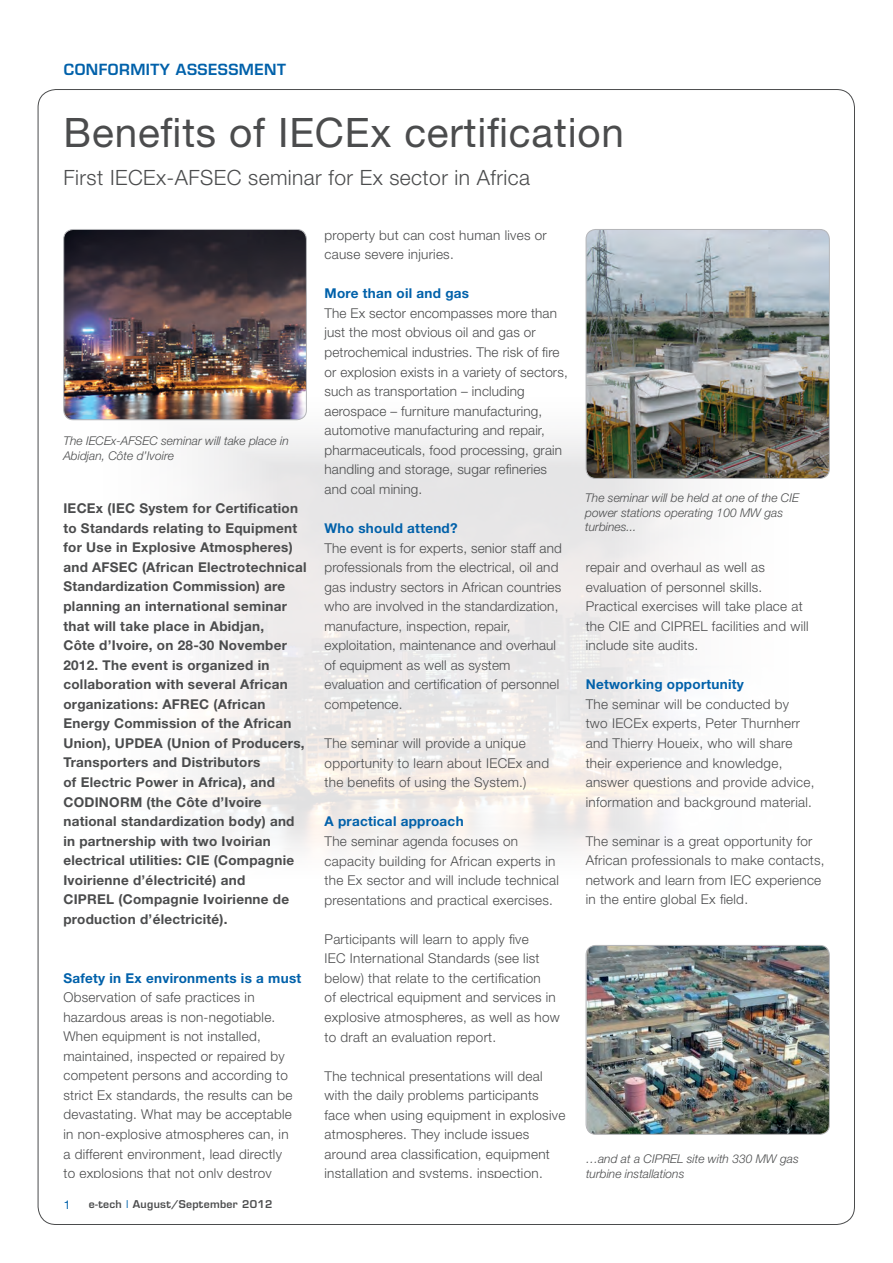
<style>
.page{position:relative;width:893px;height:1263px;background:#fff}
.page>*{position:absolute;margin:0;border:0;box-sizing:border-box;transform-origin:0 0}
.t1{font:40.65px "Helvetica Neue";letter-spacing:.02em;color:#4b4c4d}
.t2{font:300 21px "Helvetica Neue";letter-spacing:.02em;color:#4b4c4d}
.t3{font:600 15px "Eurostile LT Std";letter-spacing:.03em;color:#0161aa}
.t4{font:300 13.5px/19.5px "Helvetica Neue";letter-spacing:.02em;color:#4b4c4d}
.t5{font:700 13.5px/19.5px "Helvetica Neue";letter-spacing:.02em;color:#4b4c4d}
.t6{font:italic 300 12px/14.4px "Helvetica Neue";color:#4b4c4d}
.e-tech_bas_de_page{font:12px "Helvetica Neue";color:#0161aa}
.t7{font:600 10.5px "Eurostile LT Std";letter-spacing:.03em;color:#4b4c4d}
.s1{font-weight:700;color:#0161aa}
.s2{font-weight:400;color:#136fb3}
</style>
<div class="page">
<img style="left:64px;top:229px;width:242px;height:191px">
<div style="left:63px;top:229px;width:244px;height:191px;border:1px solid #b4b5b8;border-radius:10px"></div>
<img style="left:586px;top:229px;width:243px;height:249px">
<div style="left:586px;top:229px;width:243px;height:250px;border:1px solid #b4b5b8;border-radius:10px"></div>
<img style="left:586px;top:945px;width:243px;height:189px">
<div style="left:586px;top:945px;width:243px;height:189px;border:1px solid #b4b5b8;border-radius:10px"></div>
<p class="t3" style="left:64px;top:60px;width:224px">CONFORMITY ASSESSMENT</p>
<p class="t1" style="left:64px;top:108px;width:562px">Benefits of IECEx certification</p>
<p class="t2" style="left:64px;top:164px;width:468px">First IECEx-AFSEC seminar for Ex sector in Africa</p>
<p class="t6" style="left:63px;top:434px;width:227px">The IECEx-AFSEC seminar will take place in<br>Abidjan, Côte d’Ivoire</p>
<p class="t5" style="left:63px;top:498px;width:245px">IECEx (IEC System for Certification to Standards relating to Equipment for Use in Explosive Atmospheres) and AFSEC (African Electrotechnical Standardization Commission) are planning an international seminar that will take place in Abidjan,<br>Côte d’Ivoire, on 28-30 November 2012. The event is organized in collaboration with several African organizations: AFREC (African Energy Commission of the African Union), UPDEA (Union of Producers, Transporters and Distributors<br>of Electric Power in Africa), and CODINORM (the Côte d’Ivoire national standardization body) and in partnership with two Ivoirian electrical utilities: CIE (Compagnie Ivoirienne d’électricité) and<br>CIPREL (Compagnie Ivoirienne de production d’électricité).</p>
<p class="t4" style="left:63px;top:968px;width:239px"><span class="s1">Safety in Ex environments is a must </span>Observation of safe practices in hazardous areas is non-negotiable.<br>When equipment is not installed, maintained, inspected or repaired by competent persons and according to strict Ex standards, the results can be devastating. What may be acceptable in non-explosive atmospheres can, in<br>a different environment, lead directly<br>to explosions that not only destroy</p>
<p class="e-tech_bas_de_page" style="left:64px;top:1197px;width:8px">1</p>
<p class="t7" style="left:89px;top:1197px;width:185px">e-tech <span class="s2">I</span> August/September 2012</p>
<p class="t4" style="left:325px;top:225px;width:224px">property but can cost human lives or cause severe injuries.</p>
<p class="t4" style="left:325px;top:283px;width:245px"><span class="s1">More than oil and gas<br></span>The Ex sector encompasses more than just the most obvious oil and gas or petrochemical industries. The risk of fire or explosion exists in a variety of sectors, such as transportation – including aerospace – furniture manufacturing, automotive manufacturing and repair, pharmaceuticals, food processing, grain handling and storage, sugar refineries and coal mining.</p>
<p class="t4" style="left:325px;top:518px;width:239px"><span class="s1">Who should attend?<br></span>The event is for experts, senior staff and professionals from the electrical, oil and gas industry sectors in African countries who are involved in the standardization, manufacture, inspection, repair, exploitation, maintenance and overhaul of equipment as well as system evaluation and certification of personnel competence.</p>
<p class="t4" style="left:325px;top:733px;width:226px">The seminar will provide a unique opportunity to learn about IECEx and the benefits of using the System.)</p>
<p class="t4" style="left:325px;top:811px;width:236px"><span class="s1">A practical approach<br></span>The seminar agenda focuses on capacity building for African experts in the Ex sector and will include technical presentations and practical exercises.</p>
<p class="t4" style="left:325px;top:929px;width:237px">Participants will learn to apply five<br>IEC International Standards (see list below) that relate to the certification<br>of electrical equipment and services in explosive atmospheres, as well as how to draft an evaluation report.</p>
<p class="t4" style="left:325px;top:1066px;width:242px">The technical presentations will deal with the daily problems participants face when using equipment in explosive atmospheres. They include issues around area classification, equipment installation and systems, inspection,</p>
<p class="t6" style="left:585px;top:490px;width:215px">The seminar will be held at one of the CIE power stations operating 100 MW gas turbines...</p>
<p class="t4" style="left:586px;top:557px;width:225px">repair and overhaul as well as evaluation of personnel skills.<br>Practical exercises will take place at the CIE and CIPREL facilities and will include site audits.</p>
<p class="t4" style="left:586px;top:674px;width:230px"><span class="s1">Networking opportunity<br></span>The seminar will be conducted by two IECEx experts, Peter Thurnherr and Thierry Houeix, who will share their experience and knowledge, answer questions and provide advice, information and background material.</p>
<p class="t4" style="left:586px;top:831px;width:240px">The seminar is a great opportunity for African professionals to make contacts, network and learn from IEC experience in the entire global Ex field.</p>
<p class="t6" style="left:586px;top:1151px;width:214px">…and at a CIPREL site with 330 MW gas turbine installations</p>
</div>
